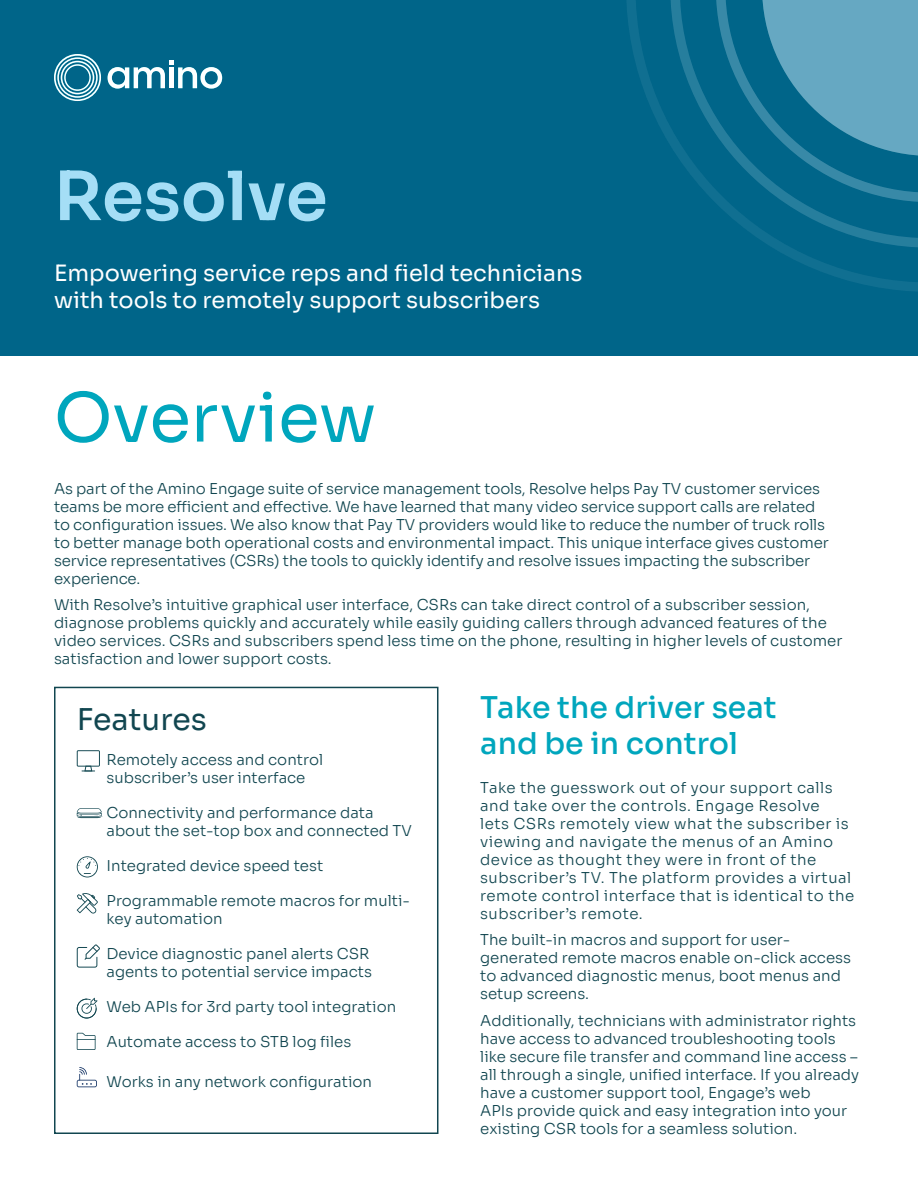
<style>
.page{position:relative;width:918px;height:1188px;background:#fff}
.page>*{position:absolute;margin:0;border:0;box-sizing:border-box;transform-origin:0 0}
.t1{font:67.5px "Sora";color:#00a6bd}
.t2{font:600 67.5px "Sora";color:#a5def6}
.t3{font:500 30px/36px "Sora";color:#00a6bd}
.t4{font:30px "Sora";color:#114650}
.t5{font:22.5px/27px "Sora";color:#fff}
.t6{font:300 15px/18px "Sora";color:#114650}
.t7{font:300 15px/18px "Sora";letter-spacing:.03em;color:#114650}
</style>
<div class="page">
<div style="left:0;top:0;width:918px;height:355px;background:#006589"></div>
<svg style="left:627px;top:0;width:291px;height:291px"></svg>
<svg style="left:54px;top:54px;width:47px;height:47px"></svg>
<svg style="left:108px;top:60px;width:114px;height:29px"></svg>
<svg style="left:77px;top:750px;width:23px;height:21px"></svg>
<svg style="left:76px;top:808px;width:26px;height:10px"></svg>
<svg style="left:77px;top:856px;width:21px;height:21px"></svg>
<svg style="left:77px;top:893px;width:21px;height:21px"></svg>
<svg style="left:77px;top:944px;width:23px;height:24px"></svg>
<svg style="left:77px;top:998px;width:20px;height:20px"></svg>
<svg style="left:77px;top:1033px;width:19px;height:17px"></svg>
<svg style="left:77px;top:1067px;width:20px;height:20px"></svg>
<div style="left:54px;top:687px;width:384px;height:447px;border:2px solid #114650"></div>
<p class="t2" style="left:54px;top:140px;width:275px">Resolve</p>
<p class="t5" style="left:54px;top:258px;width:530px">Empowering service reps and field technicians with tools to remotely support subscribers</p>
<p class="t1" style="left:54px;top:362px;width:324px">Overview</p>
<p class="t6" style="left:54px;top:478px;width:776px">As part of the Amino Engage suite of service management tools, Resolve helps Pay TV customer services teams be more efficient and effective. We have learned that many video service support calls are related to configuration issues. We also know that Pay TV providers would like to reduce the number of truck rolls to better manage both operational costs and environmental impact. This unique interface gives customer service representatives (CSRs) the tools to quickly identify and resolve issues impacting the subscriber experience.</p>
<p class="t6" style="left:54px;top:594px;width:790px">With Resolve’s intuitive graphical user interface, CSRs can take direct control of a subscriber session, diagnose problems quickly and accurately while easily guiding callers through advanced features of the video services. CSRs and subscribers spend less time on the phone, resulting in higher levels of customer satisfaction and lower support costs.</p>
<p class="t3" style="left:480px;top:686px;width:298px">Take the driver seat and be in control</p>
<p class="t7" style="left:480px;top:777px;width:376px">Take the guesswork out of your support calls and take over the controls. Engage Resolve<br>lets CSRs remotely view what the subscriber is viewing and navigate the menus of an Amino device as thought they were in front of the subscriber’s TV. The platform provides a virtual remote control interface that is identical to the subscriber’s remote.</p>
<p class="t6" style="left:480px;top:930px;width:372px">The built-in macros and support for user&shy;generated remote macros enable on-click access to advanced diagnostic menus, boot menus and setup screens.</p>
<p class="t6" style="left:480px;top:1010px;width:380px">Additionally, technicians with administrator rights have access to advanced troubleshooting tools like secure file transfer and command line access – all through a single, unified interface. If you already have a customer support tool, Engage’s web<br>APIs provide quick and easy integration into your existing CSR tools for a seamless solution.</p>
<p class="t4" style="left:77px;top:695px;width:132px">Features</p>
<p class="t6" style="left:107px;top:749px;width:218px">Remotely access and control subscriber’s user interface</p>
<p class="t6" style="left:107px;top:802px;width:307px">Connectivity and performance data about the set-top box and connected TV</p>
<p class="t6" style="left:107px;top:855px;width:218px">Integrated device speed test</p>
<p class="t6" style="left:107px;top:890px;width:305px">Programmable remote macros for multi&shy;key automation</p>
<p class="t6" style="left:107px;top:943px;width:267px">Device diagnostic panel alerts CSR agents to potential service impacts</p>
<p class="t6" style="left:107px;top:996px;width:291px">Web APIs for 3rd party tool integration</p>
<p class="t6" style="left:107px;top:1031px;width:246px">Automate access to STB log files</p>
<p class="t6" style="left:107px;top:1072px;width:267px">Works in any network configuration</p>
</div>
